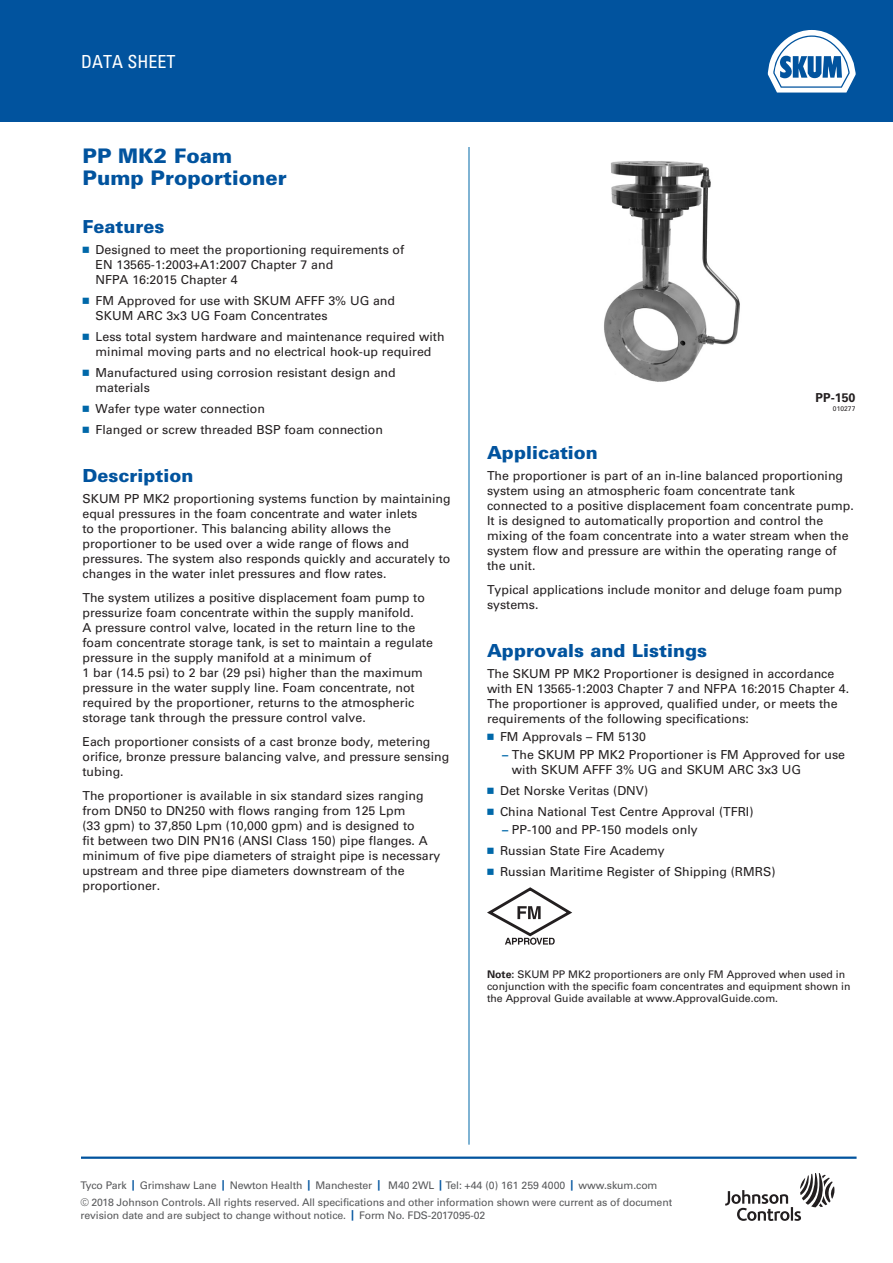
<style>
.page{position:relative;width:893px;height:1263px;background:#fff}
.page>*{position:absolute;margin:0;border:0;box-sizing:border-box;transform-origin:0 0}
._02_Data_Sheet_Heade{font:900 20.1px/22.5px "Univers LT Std";color:#01539e}
._03_12_pt_Blue_Heade{font:900 18px "Univers LT Std";color:#01539e}
.t1{font:condensed 18px "Univers LT Std";color:#fff}
._06_Text_8_25{font:12.3px/15px "Univers LT Std";color:#231f20}
._05_Text_1st_Graph{font:12.3px/15px "Univers LT Std";color:#231f20}
._08_Bullet_Text{font:12.3px/15px "Univers LT Std";color:#231f20}
._07_Bullet_Text_1st{font:12.3px/15px "Univers LT Std";color:#231f20}
._14_Figure_No{font:700 12.3px "Univers LT Std";color:#231f20}
._27_Tagline-Boilerpl{font:10.5px/13.2px "Univers LT Std";letter-spacing:-.01em;color:#57585a}
._16_Note_7_pt__type{font:10.5px/12px "Univers LT Std";color:#231f20}
._15___of_Art_Drawing{font:6.75px "Univers LT Std";color:#231f20}
.s1{font-family:"Universal Newswith Comm Pi";color:#0068a9}
.s2{font-weight:700;color:#0068a9}
.s3{font-weight:700}
.s4{font-weight:700;color:#01539e}
</style>
<div class="page">
<hr style="left:469px;top:147px;width:1px;height:998px;background:#0068a9">
<hr style="left:81px;top:1156px;width:775px;height:3px;background:#01539e">
<svg style="left:725px;top:1173px;width:109px;height:48px"></svg>
<div style="left:0;top:0;width:893px;height:122px;background:#01539e"></div>
<svg style="left:768px;top:30px;width:88px;height:63px"></svg>
<img style="left:604px;top:161px;width:136px;height:221px">
<svg style="left:487px;top:887px;width:85px;height:58px"></svg>
<h2 class="t1" style="left:81px;top:50px;width:96px">DATA SHEET</h2>
<p class="_02_Data_Sheet_Heade" style="left:82px;top:144px;width:206px">PP MK2 Foam<br>Pump Proportioner</p>
<p class="_03_12_pt_Blue_Heade" style="left:82px;top:215px;width:83px">Features</p>
<p class="_07_Bullet_Text_1st" style="left:96px;top:242px;width:310px;text-indent:-13px"><span class="s1">n</span> Designed to meet the proportioning requirements of<br>EN 13565-1:2003+A1:2007 Chapter 7 and<br>NFPA 16:2015 Chapter 4</p>
<p class="_08_Bullet_Text" style="left:96px;top:293px;width:301px;text-indent:-13px"><span class="s1">n</span> FM Approved for use with SKUM AFFF 3% UG and<br>SKUM ARC 3x3 UG Foam Concentrates</p>
<p class="_08_Bullet_Text" style="left:82px;top:329px;width:364px;text-align:center"><span class="s1">n</span> Less total system hardware and maintenance required with minimal moving parts and no electrical hook-up required</p>
<p class="_08_Bullet_Text" style="left:96px;top:365px;width:302px;text-indent:-13px"><span class="s1">n</span> Manufactured using corrosion resistant design and materials</p>
<p class="_08_Bullet_Text" style="left:82px;top:401px;width:184px"><span class="s1">n</span> Wafer type water connection</p>
<p class="_08_Bullet_Text" style="left:82px;top:422px;width:302px"><span class="s1">n</span> Flanged or screw threaded BSP foam connection</p>
<p class="_03_12_pt_Blue_Heade" style="left:82px;top:464px;width:112px">Description</p>
<p class="_05_Text_1st_Graph" style="left:82px;top:491px;width:370px">SKUM PP MK2 proportioning systems function by maintaining equal pressures in the foam concentrate and water inlets<br>to the proportioner. This balancing ability allows the proportioner to be used over a wide range of flows and pressures. The system also responds quickly and accurately to changes in the water inlet pressures and flow rates.</p>
<p class="_06_Text_8_25" style="left:82px;top:590px;width:352px">The system utilizes a positive displacement foam pump to pressurize foam concentrate within the supply manifold.<br>A pressure control valve, located in the return line to the foam concentrate storage tank, is set to maintain a regulate pressure in the supply manifold at a minimum of<br>1 bar (14.5 psi) to 2 bar (29 psi) higher than the maximum pressure in the water supply line. Foam concentrate, not required by the proportioner, returns to the atmospheric storage tank through the pressure control valve.</p>
<p class="_06_Text_8_25" style="left:82px;top:734px;width:368px">Each proportioner consists of a cast bronze body, metering orifice, bronze pressure balancing valve, and pressure sensing tubing.</p>
<p class="_06_Text_8_25" style="left:82px;top:788px;width:359px">The proportioner is available in six standard sizes ranging from DN50 to DN250 with flows ranging from 125 Lpm<br>(33 gpm) to 37,850 Lpm (10,000 gpm) and is designed to<br>fit between two DIN PN16 (ANSI Class 150) pipe flanges. A minimum of five pipe diameters of straight pipe is necessary upstream and three pipe diameters downstream of the proportioner.</p>
<p class="_14_Figure_No" style="left:816px;top:390px;width:41px">PP-150</p>
<p class="_15___of_Art_Drawing" style="left:833px;top:404px;width:24px">010277</p>
<p class="_03_12_pt_Blue_Heade" style="left:487px;top:441px;width:112px">Application</p>
<p class="_05_Text_1st_Graph" style="left:487px;top:468px;width:368px">The proportioner is part of an in-line balanced proportioning system using an atmospheric foam concentrate tank connected to a positive displacement foam concentrate pump.<br>It is designed to automatically proportion and control the mixing of the foam concentrate into a water stream when the system flow and pressure are within the operating range of the unit.</p>
<p class="_06_Text_8_25" style="left:487px;top:582px;width:357px">Typical applications include monitor and deluge foam pump systems.</p>
<p class="_03_12_pt_Blue_Heade" style="left:487px;top:639px;width:222px">Approvals and Listings</p>
<p class="_05_Text_1st_Graph" style="left:487px;top:666px;width:364px">The SKUM PP MK2 Proportioner is designed in accordance with EN 13565-1:2003 Chapter 7 and NFPA 16:2015 Chapter 4.<br>The proportioner is approved, qualified under, or meets the requirements of the following specifications:</p>
<p class="_07_Bullet_Text_1st" style="left:487px;top:729px;width:160px"><span class="s1">n</span> FM Approvals – FM 5130</p>
<p class="_07_Bullet_Text_1st" style="left:512px;top:747px;width:335px;text-indent:-10px"><span class="s2">–</span> The SKUM PP MK2 Proportioner is FM Approved for use with SKUM AFFF 3% UG and SKUM ARC 3x3 UG</p>
<p class="_08_Bullet_Text" style="left:487px;top:783px;width:163px"><span class="s1">n</span> Det Norske Veritas (DNV)</p>
<p class="_08_Bullet_Text" style="left:487px;top:804px;width:268px"><span class="s1">n</span> China National Test Centre Approval (TFRI)</p>
<p class="_07_Bullet_Text_1st" style="left:502px;top:822px;width:197px"><span class="s2">–</span> PP-100 and PP-150 models only</p>
<p class="_08_Bullet_Text" style="left:487px;top:843px;width:179px"><span class="s1">n</span> Russian State Fire Academy</p>
<p class="_08_Bullet_Text" style="left:487px;top:864px;width:290px"><span class="s1">n</span> Russian Maritime Register of Shipping (RMRS)</p>
<p class="_16_Note_7_pt__type" style="left:487px;top:968px;width:365px"><span class="s3">Note:</span> SKUM PP MK2 proportioners are only FM Approved when used in conjunction with the specific foam concentrates and equipment shown in the Approval Guide available at www.ApprovalGuide.com.</p>
<p class="_27_Tagline-Boilerpl" style="left:80px;top:1179px;width:579px">Tyco Park <span class="s4">|</span> Grimshaw Lane <span class="s4">|</span> Newton Health <span class="s4">|</span> Manchester <span class="s4">|</span> M40 2WL <span class="s4">|</span> Tel: +44 (0) 161 259 4000 <span class="s4">|</span> www.skum.com</p>
<p class="_27_Tagline-Boilerpl" style="left:80px;top:1195px;width:593px">© 2018 Johnson Controls. All rights reserved. All specifications and other information shown were current as of document revision date and are subject to change without notice. <span class="s4">|</span> Form No. FDS-2017095-02</p>
</div>
